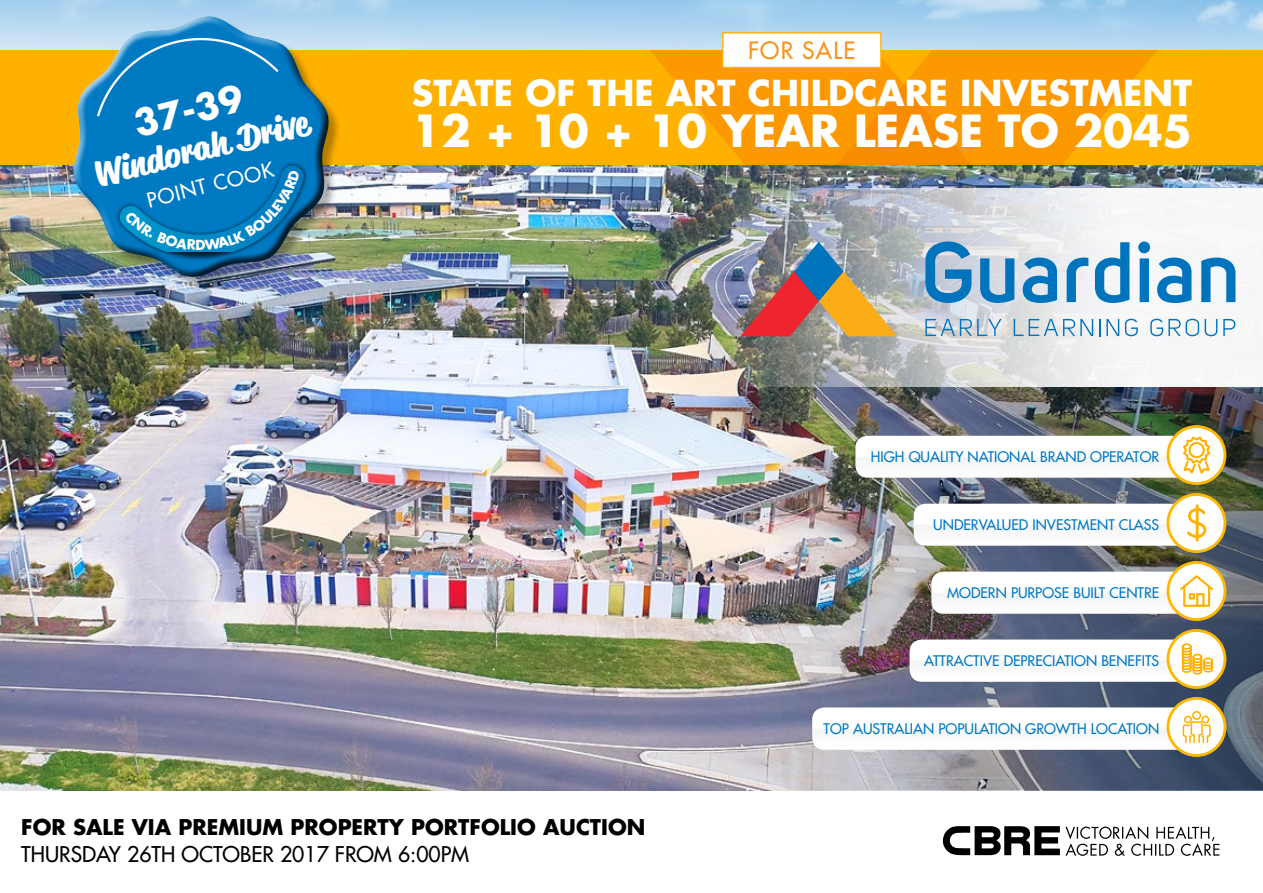
<style>
.page{position:relative;width:1263px;height:893px;background:#fff}
.page>*{position:absolute;margin:0;border:0;box-sizing:border-box;transform-origin:0 0}
.t1{font:700 43.05px "Futura";color:#fff}
.t2{font:700 35.55px "Futura";color:#fff}
.t3{font:700 34.8px "Futura";letter-spacing:.005em;color:#fff}
.t4{font:700 33px "Reklame Script";color:#fff}
.t5{font:23.25px "Futura";letter-spacing:.05em;color:#f7941e}
.t6{font:700 21.15px "Futura";color:#000}
.t7{font:21.15px "Futura";color:#000}
.t8{font:20.1px "Futura";color:#fff}
.t9{font:14.25px "Futura";color:#0079c3}
.t10{font:700 13.5px "Futura";color:#fff}
</style>
<div class="page">
<img style="left:0;top:0;width:1263px;height:790px">
<img style="left:748px;top:387px;width:515px;height:403px">
<svg style="left:719px;top:189px;width:544px;height:198px"></svg>
<svg style="left:943px;top:826px;width:276px;height:30px"></svg>
<div style="left:0;top:50px;width:1263px;height:114px;background:#ffb100"></div>
<svg style="left:650px;top:50px;width:141px;height:114px;fill:#fc9900"></svg>
<svg style="left:791px;top:50px;width:366px;height:114px;fill:#fc9900"></svg>
<svg style="left:1168px;top:426px;width:57px;height:58px"></svg>
<div style="left:1166px;top:425px;width:60px;height:60px;border:3px solid #ffb800;border-radius:50%"></div>
<svg style="left:1168px;top:494px;width:57px;height:58px"></svg>
<div style="left:1166px;top:493px;width:60px;height:60px;border:3px solid #ffb800;border-radius:50%"></div>
<div style="left:931px;top:572px;width:265px;height:42px;background:#fff;border-radius:12px"></div>
<svg style="left:1168px;top:562px;width:57px;height:57px"></svg>
<div style="left:1166px;top:561px;width:60px;height:60px;border:3px solid #ffb800;border-radius:50%"></div>
<div style="left:909px;top:639px;width:287px;height:43px;background:#fff;border-radius:12px"></div>
<svg style="left:1168px;top:630px;width:57px;height:57px"></svg>
<div style="left:1166px;top:629px;width:60px;height:60px;border:3px solid #ffb800;border-radius:50%"></div>
<div style="left:812px;top:707px;width:384px;height:43px;background:#fff;border-radius:12px"></div>
<svg style="left:1168px;top:698px;width:57px;height:57px"></svg>
<div style="left:1166px;top:697px;width:60px;height:60px;border:3px solid #ffb800;border-radius:50%"></div>
<svg style="left:909px;top:642px;width:305px;height:40px"></svg>
<svg style="left:931px;top:573px;width:284px;height:41px"></svg>
<div style="left:1192px;top:711px;width:9px;height:9px;border:2px solid #ffb100;border-radius:50%"></div>
<div style="left:1201px;top:716px;width:8px;height:7px;border:2px solid #ffb100;border-radius:50%"></div>
<div style="left:1184px;top:716px;width:8px;height:7px;border:2px solid #ffb100;border-radius:50%"></div>
<svg style="left:812px;top:720px;width:399px;height:30px"></svg>
<svg style="left:914px;top:503px;width:294px;height:43px"></svg>
<svg style="left:855px;top:435px;width:357px;height:43px"></svg>
<div style="left:722px;top:32px;width:159px;height:36px;background:#fff;border:1px solid #ffb100"></div>
<svg style="left:43px;top:0;width:287px;height:255px;fill:#b0d3ef"></svg>
<img style="left:54px;top:36px;width:307px;height:266px">
<div style="left:115px;top:161px;width:193px;height:100px;background:#000;opacity:.75"></div>
<svg style="left:95px;top:33px;width:186px;height:86px"></svg>
<svg style="left:925px;top:241px;width:46px;height:62px"></svg>
<svg style="left:980px;top:258px;width:34px;height:45px"></svg>
<svg style="left:1023px;top:258px;width:34px;height:45px"></svg>
<svg style="left:1067px;top:258px;width:21px;height:44px"></svg>
<svg style="left:1095px;top:242px;width:34px;height:61px"></svg>
<svg style="left:1138px;top:241px;width:12px;height:61px"></svg>
<svg style="left:1157px;top:258px;width:34px;height:45px"></svg>
<svg style="left:1201px;top:257px;width:34px;height:45px"></svg>
<svg style="left:925px;top:319px;width:76px;height:17px"></svg>
<svg style="left:1014px;top:319px;width:79px;height:17px"></svg>
<svg style="left:1099px;top:319px;width:1px;height:17px"></svg>
<svg style="left:1106px;top:319px;width:13px;height:17px"></svg>
<svg style="left:1125px;top:319px;width:13px;height:17px"></svg>
<svg style="left:1150px;top:319px;width:49px;height:17px"></svg>
<svg style="left:1205px;top:319px;width:12px;height:17px"></svg>
<svg style="left:1223px;top:319px;width:14px;height:17px"></svg>
<img style="left:740px;top:242px;width:157px;height:94px">
<svg style="left:99px;top:149px;width:221px;height:103px"></svg>
<h2 class="t2" style="left:129px;top:101px;width:113px;rotate:-14deg">37-39</h2>
<h3 class="t8" style="left:144px;top:188px;width:131px;rotate:-14deg">POINT COOK</h3>
<h3 class="t4" style="left:89px;top:152px;width:222px;rotate:-14deg">Windorah Drive</h3>
<p class="t10" style="left:196px;top:236px;width:12px">D</p>
<h3 class="t5" style="left:748px;top:36px;width:109px">FOR SALE</h3>
<h3 class="t3" style="left:412px;top:70px;width:782px">STATE OF THE ART CHILDCARE INVESTMENT</h3>
<h1 class="t1" style="left:411px;top:102px;width:782px">12 + 10 + 10 YEAR LEASE TO 2045</h1>
<p class="t9" style="left:871px;top:448px;width:290px">HIGH QUALITY NATIONAL BRAND OPERATOR</p>
<p class="t9" style="left:933px;top:516px;width:227px">UNDERVALUED INVESTMENT CLASS</p>
<p class="t9" style="left:947px;top:584px;width:214px">MODERN PURPOSE BUILT CENTRE</p>
<p class="t9" style="left:924px;top:652px;width:237px">ATTRACTIVE DEPRECIATION BENEFITS</p>
<p class="t9" style="left:823px;top:720px;width:337px">TOP AUSTRALIAN POPULATION GROWTH LOCATION</p>
<h3 class="t6" style="left:21px;top:813px;width:626px">FOR SALE VIA PREMIUM PROPERTY PORTFOLIO AUCTION</h3>
<h3 class="t7" style="left:21px;top:840px;width:449px">THURSDAY 26TH OCTOBER 2017 FROM 6:00PM</h3>
</div>
